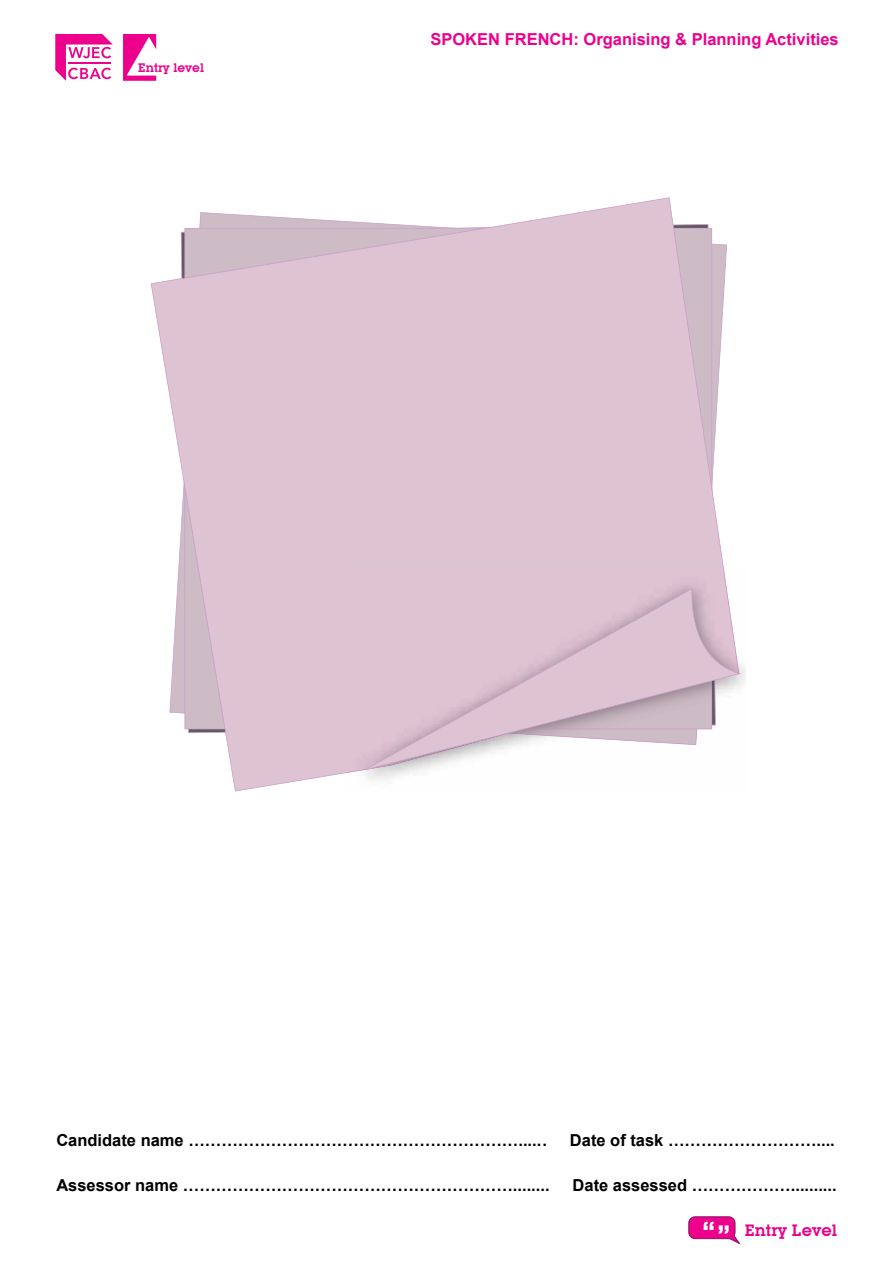
<style>
.page{position:relative;width:893px;height:1263px;background:#fff}
.page>*{position:absolute;margin:0;border:0;box-sizing:border-box;transform-origin:0 0}
.t1{font:700 16.5px "Arial";color:#000}
.t2{font:700 16.5px "Arial";color:#ec008c}
.t3{font:16.2px "Lubalin Graph IT Cby BT Demi HAT";color:#ec008c}
.t4{font:12.15px "Lubalin Graph IT Cby BT Demi HAT";color:#ec008c}
</style>
<div class="page">
<svg style="left:123px;top:34px;width:33px;height:47px"></svg>
<svg style="left:55px;top:34px;width:58px;height:47px"></svg>
<svg style="left:689px;top:1216px;width:51px;height:28px"></svg>
<svg style="left:151px;top:197px;width:576px;height:594px;fill:#dec3d2"></svg>
<img style="left:345px;top:665px;width:401px;height:126px">
<img style="left:345px;top:569px;width:394px;height:204px">
<svg style="left:364px;top:588px;width:377px;height:182px;background:#dec8d4"></svg>
<p class="t4" style="left:138px;top:60px;width:67px">Entry level</p>
<p class="t2" style="left:430px;top:28px;width:410px">SPOKEN FRENCH: Organising &amp; Planning Activities</p>
<p class="t1" style="left:56px;top:1129px;width:492px">Candidate name ……………………………………………………......</p>
<p class="t1" style="left:570px;top:1129px;width:266px">Date of task ………………………....</p>
<p class="t1" style="left:56px;top:1174px;width:495px">Assessor name ……………………………………………………........</p>
<p class="t1" style="left:573px;top:1174px;width:266px">Date assessed ………………..........</p>
<p class="t3" style="left:745px;top:1220px;width:94px">Entry Level</p>
</div>
